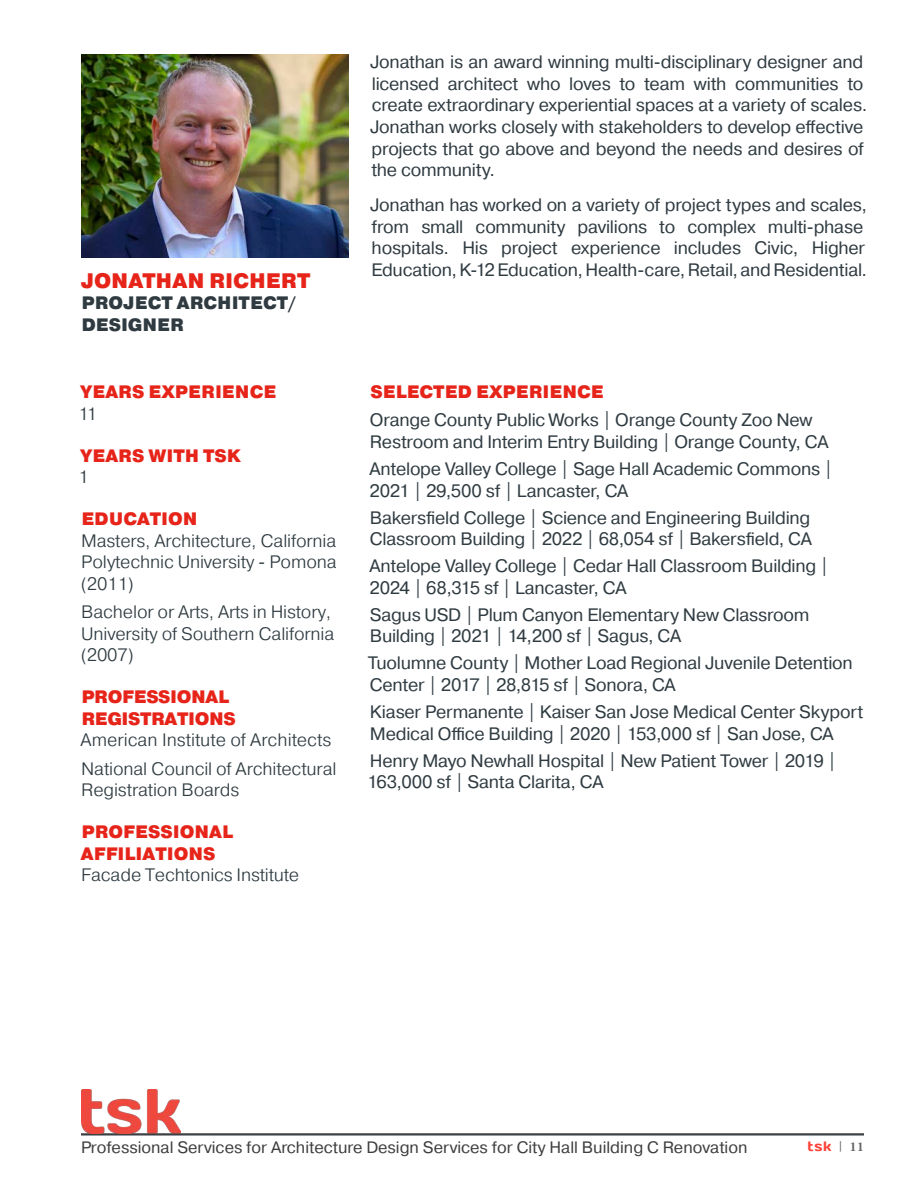
<style>
.page{position:relative;width:918px;height:1188px;background:#fff}
.page>*{position:absolute;margin:0;border:0;box-sizing:border-box;transform-origin:0 0}
.t1{font:900 21px "Pragmatica";letter-spacing:-.005em;color:#e72419}
.t2{font:18px/21.6px "Pragmatica";letter-spacing:-.015em;color:#2f3b41}
.t3{font:300 18px/21.6px "Pragmatica";letter-spacing:-.01em;color:#2f3b41}
.t4{font:900 18px/21.6px "Pragmatica";color:#e72419}
.t5{font:900 18px/21.6px "Pragmatica";color:#2f3b41}
.t6{font:900 18px/21.6px "Pragmatica";letter-spacing:-.02em;color:#e72419}
.t7{font:16.5px "Pragmatica";color:#3e3e3f}
.t8{font:13.5px "Days";color:#ff4338}
.t9{font:700 13.5px "Minion Pro";color:#666}
.s1{font-family:"Minion Pro";font-weight:700;font-size:10.5px;color:#666}
</style>
<div class="page">
<hr style="left:81px;top:1134px;width:783px;height:2px;background:#2f3b41">
<hr style="left:81px;top:1133px;width:783px;height:2px;background:#444141">
<img style="left:81px;top:54px;width:268px;height:203px">
<img style="left:81px;top:1089px;width:99px;height:45px">
<p class="t1" style="left:81px;top:267px;width:231px">JONATHAN RICHERT</p>
<p class="t5" style="left:81px;top:293px;width:216px">PROJECT ARCHITECT/<br>DESIGNER</p>
<p class="t4" style="left:80px;top:382px;width:198px">YEARS EXPERIENCE</p>
<p class="t3" style="left:78px;top:402px;width:20px">11</p>
<p class="t4" style="left:80px;top:445px;width:162px">YEARS WITH TSK</p>
<p class="t3" style="left:78px;top:466px;width:12px">1</p>
<p class="t4" style="left:81px;top:509px;width:118px">EDUCATION</p>
<p class="t3" style="left:81px;top:529px;width:258px;text-align:justify">Masters, Architecture, California Polytechnic University - Pomona (2011)</p>
<p class="t3" style="left:81px;top:601px;width:255px">Bachelor or Arts, Arts in History,<br>University of Southern California (2007)</p>
<p class="t6" style="left:81px;top:687px;width:156px">PROFESSIONAL<br>REGISTRATIONS</p>
<p class="t3" style="left:81px;top:729px;width:252px">American Institute of Architects</p>
<p class="t3" style="left:81px;top:757px;width:257px">National Council of Architectural<br>Registration Boards</p>
<p class="t4" style="left:81px;top:822px;width:154px">PROFESSIONAL<br>AFFILIATIONS</p>
<p class="t3" style="left:81px;top:864px;width:220px">Facade Techtonics Institute</p>
<p class="t2" style="left:370px;top:52px;width:499px">Jonathan is an award winning multi-disciplinary designer and licensed architect who loves to team with communities to create extraordinary experiential spaces at a variety of scales.<br>Jonathan works closely with stakeholders to develop effective projects that go above and beyond the needs and desires of the community.</p>
<p class="t2" style="left:370px;top:195px;width:499px">Jonathan has worked on a variety of project types and scales, from small community pavilions to complex multi-phase hospitals. His project experience includes Civic, Higher Education, K-12 Education, Health-care, Retail, and Residential.</p>
<p class="t4" style="left:370px;top:382px;width:235px">SELECTED EXPERIENCE</p>
<p class="t2" style="left:370px;top:410px;width:460px">Orange County Public Works | Orange County Zoo New<br>Restroom and Interim Entry Building | Orange County, CA</p>
<p class="t2" style="left:369px;top:458px;width:465px">Antelope Valley College | Sage Hall Academic Commons |<br>2021 | 29,500 sf | Lancaster, CA</p>
<p class="t2" style="left:370px;top:507px;width:444px">Bakersfield College | Science and Engineering Building<br>Classroom Building | 2022 | 68,054 sf | Bakersfield, CA</p>
<p class="t2" style="left:369px;top:556px;width:461px">Antelope Valley College | Cedar Hall Classroom Building |<br>2024 | 68,315 sf | Lancaster, CA</p>
<p class="t2" style="left:370px;top:604px;width:441px">Sagus USD | Plum Canyon Elementary New Classroom<br>Building | 2021 | 14,200 sf | Sagus, CA</p>
<p class="t2" style="left:368px;top:653px;width:486px">Tuolumne County | Mother Load Regional Juvenile Detention<br>Center | 2017 | 28,815 sf | Sonora, CA</p>
<p class="t2" style="left:370px;top:701px;width:495px">Kiaser Permanente | Kaiser San Jose Medical Center Skyport<br>Medical Office Building | 2020 | 153,000 sf | San Jose, CA</p>
<p class="t2" style="left:367px;top:750px;width:471px">Henry Mayo Newhall Hospital | New Patient Tower | 2019 |<br>163,000 sf | Santa Clarita, CA</p>
<p class="t7" style="left:81px;top:1137px;width:668px">Professional Services for Architecture Design Services for City Hall Building C Renovation</p>
<p class="t9" style="left:850px;top:1137px;width:16px">11</p>
<p class="t8" style="left:808px;top:1137px;width:36px">tsk <span class="s1">|</span></p>
</div>
